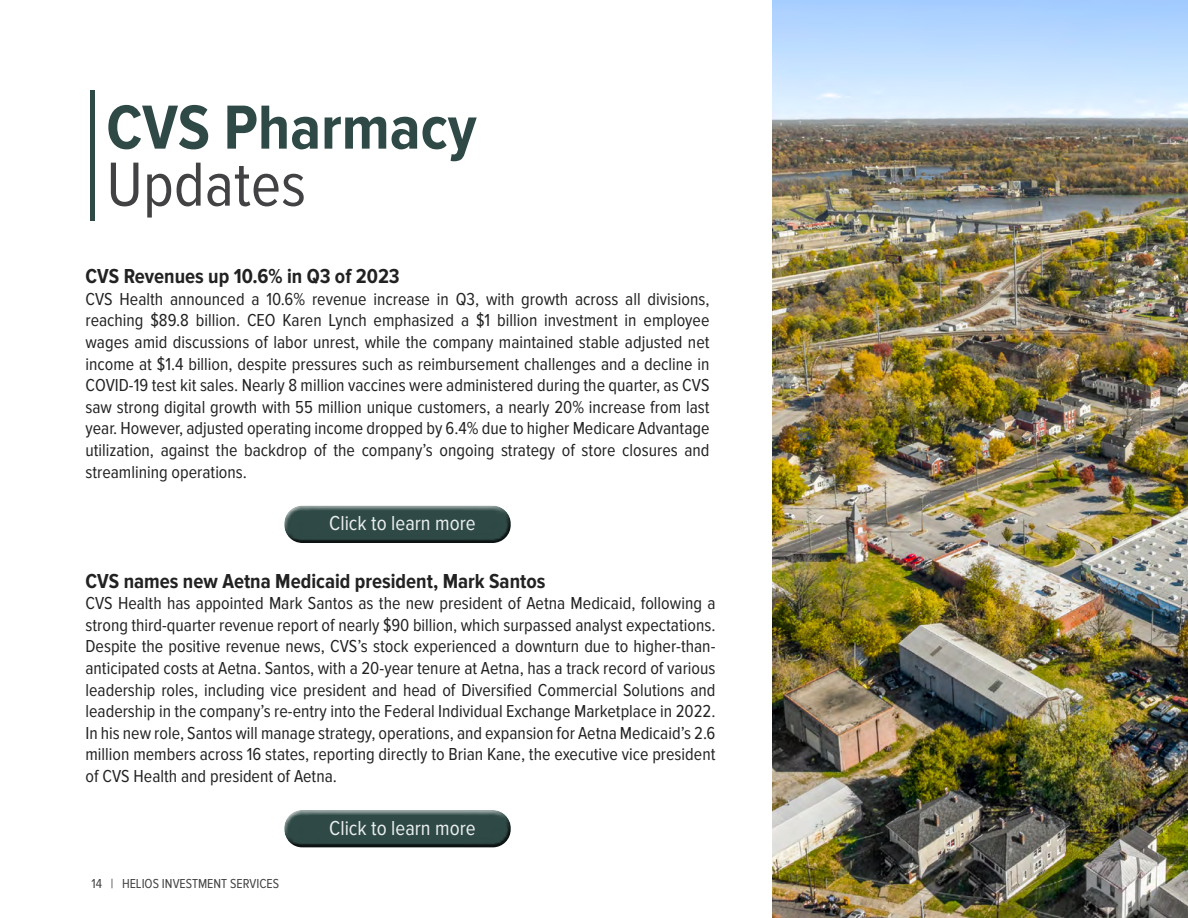
<style>
.page{position:relative;width:1188px;height:918px;background:#fff}
.page>*{position:absolute;margin:0;border:0;box-sizing:border-box;transform-origin:0 0}
.t1{font:700 64.5px "Proxima Nova Cond";color:#2f4a46}
.t2{font:64.5px "Proxima Nova Cond";color:#424143}
.t3{font:700 21px "Proxima Nova Cond";color:#222}
.t4{font:21px "Proxima Nova Cond";color:#eaeeef}
.t5{font:18px/21.6px "Proxima Nova Cond";color:#222;text-align:justify}
.t6{font:13.5px "Proxima Nova Cond";color:#424143}
.s1{font-weight:900;font-size:28.5px;color:#2f4a46}
</style>
<div class="page">
<img style="left:772px;top:0;width:416px;height:918px">
<div style="left:90px;top:90px;width:5px;height:130px;background:#2f4a46"></div>
<div style="left:279px;top:500px;width:233px;height:36px;background:#fff;opacity:.75"></div>
<div style="left:283px;top:512px;width:233px;height:32px;background:#000;opacity:.75"></div>
<div style="left:279px;top:805px;width:233px;height:35px;background:#fff;opacity:.75"></div>
<div style="left:283px;top:816px;width:233px;height:33px;background:#000;opacity:.75"></div>
<h1 class="t1" style="left:106px;top:91px;width:372px">CVS Pharmacy</h1>
<h1 class="t2" style="left:106px;top:148px;width:201px">Updates</h1>
<p class="t3" style="left:86px;top:265px;width:316px">CVS Revenues up 10.6% in Q3 of 2023</p>
<p class="t5" style="left:86px;top:288px;width:626px">CVS Health announced a 10.6% revenue increase in Q3, with growth across all divisions, reaching $89.8 billion. CEO Karen Lynch emphasized a $1 billion investment in employee wages amid discussions of labor unrest, while the company maintained stable adjusted net income at $1.4 billion, despite pressures such as reimbursement challenges and a decline in COVID-19 test kit sales. Nearly 8 million vaccines were administered during the quarter, as CVS saw strong digital growth with 55 million unique customers, a nearly 20% increase from last year. However, adjusted operating income dropped by 6.4% due to higher Medicare Advantage utilization, against the backdrop of the company’s ongoing strategy of store closures and streamlining operations.</p>
<p class="t4" style="left:302px;top:512px;width:175px"><span class="s1">»</span> Click to learn more</p>
<p class="t3" style="left:86px;top:569px;width:462px">CVS names new Aetna Medicaid president, Mark Santos</p>
<p class="t5" style="left:86px;top:593px;width:632px">CVS Health has appointed Mark Santos as the new president of Aetna Medicaid, following a strong third-quarter revenue report of nearly $90 billion, which surpassed analyst expectations.<br>Despite the positive revenue news, CVS’s stock experienced a downturn due to higher-than&shy;anticipated costs at Aetna. Santos, with a 20-year tenure at Aetna, has a track record of various leadership roles, including vice president and head of Diversified Commercial Solutions and leadership in the company’s re-entry into the Federal Individual Exchange Marketplace in 2022.<br>In his new role, Santos will manage strategy, operations, and expansion for Aetna Medicaid’s 2.6 million members across 16 states, reporting directly to Brian Kane, the executive vice president of CVS Health and president of Aetna.</p>
<p class="t6" style="left:92px;top:876px;width:189px">14 | HELIOS INVESTMENT SERVICES</p>
<p class="t4" style="left:302px;top:816px;width:175px"><span class="s1">»</span> Click to learn more</p>
</div>
